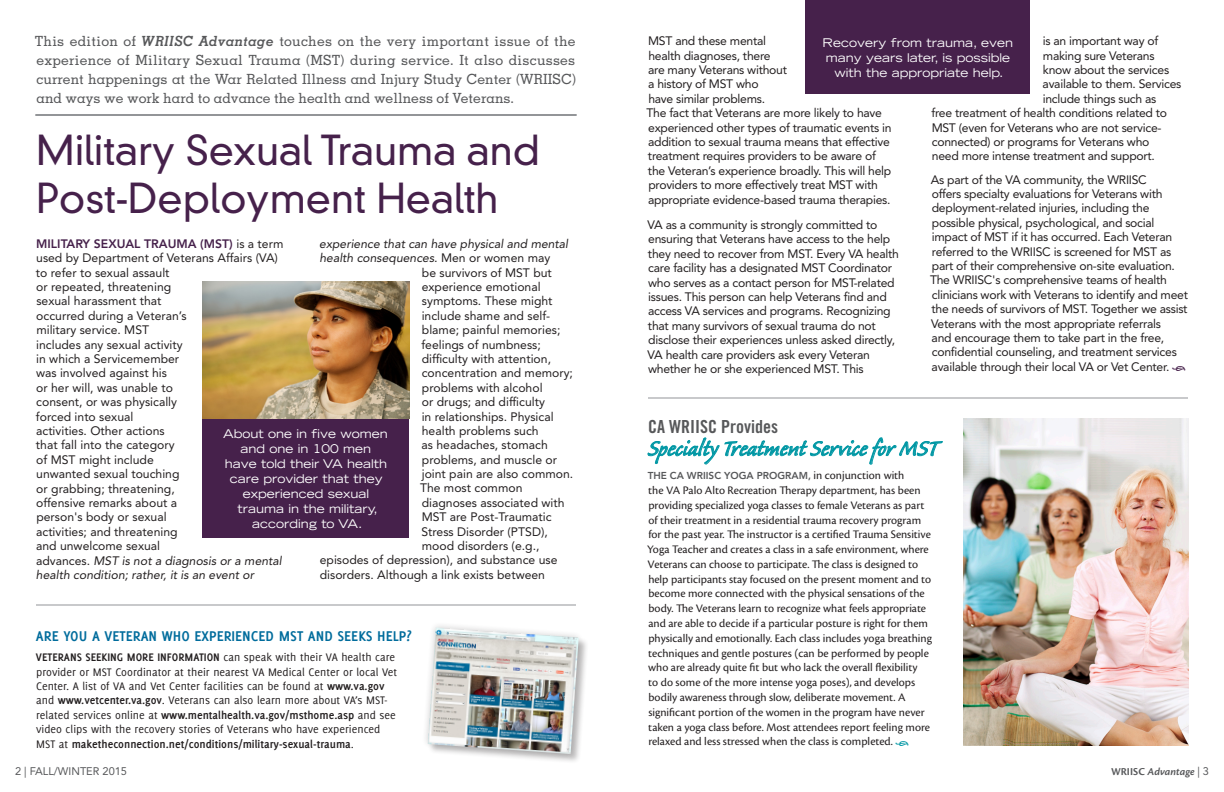
<style>
.page{position:relative;width:1224px;height:792px;background:#fff}
.page>*{position:absolute;margin:0;border:0;box-sizing:border-box;transform-origin:0 0}
.t1{font:300 40px/48px "DIN Neuzeit Grotesk Std";color:#46214b}
.t2{font:28px "Caliban Std";color:#0097a4}
.t3{font:18px "Trade Gothic LT Std Bd Cn 20";color:#57585a}
.t4{font:700 15.5px "Delicious";color:#006c9c}
.t5{font:500 14px/19px "Memphis LT Std";color:#57585a;text-align:justify}
.t6{font:12.2px/14.4px "Avenir LT Std";letter-spacing:-.02em;color:#231f20}
.t7{font:12.2px/14.4px "Avenir LT Std";color:#231f20}
.t8{font:italic 12.2px "Avenir LT Std";color:#231f20}
.t9{font:12px/14.8px "Cronos Pro";color:#231f20}
.t10{font:12px/14.4px "Delicious";color:#231f20}
.quote{font:expanded 12px/15px "Trade Gothic LT Std";color:#fff;text-align:center}
.t11{font:11px "Avenir LT Std";color:#57585a}
.t12{font:11px "Cronos Pro Semibold Capt It";color:#57585a}
.t13{font:800 10px "Avenir LT Std";color:#57585a}
.s1{font-weight:700;font-style:italic}
.s2{font-weight:800;color:#46214b}
.s3{font-style:italic}
.s4{font-style:normal}
.s5{font-weight:700}
.s6{font-family:"Cronos Pro";font-weight:600;color:#46214b}
.s7{font-family:"Cronos Pro";font-weight:400;font-size:12px;color:#231f20}
.s8{font-weight:600;color:#0097a4}
.s9{font-family:"Cronos Pro Semibold Capt"}
.s10{font-family:"Avenir LT Std"}
</style>
<div class="page">
<hr style="left:36px;top:114px;width:540px;height:2px;background:#939598">
<div style="left:202px;top:418px;width:208px;height:120px;background:#46214b"></div>
<img style="left:202px;top:281px;width:208px;height:138px">
<hr style="left:648px;top:398px;width:540px;height:1px;background:#939598">
<svg style="left:426px;top:625px;width:160px;height:136px"></svg>
<hr style="left:36px;top:604px;width:540px;height:2px;background:#939598">
<div style="left:806px;top:0;width:224px;height:93px;background:#46214b"></div>
<img style="left:428px;top:628px;width:151px;height:126px">
<svg style="left:648px;top:438px;width:295px;height:26px"></svg>
<img style="left:963px;top:418px;width:226px;height:327px">
<p class="t5" style="left:35px;top:32px;width:543px">This edition of <span class="s1">WRIISC Advantage</span> touches on the very important issue of the experience of Military Sexual Trauma (MST) during service. It also discusses current happenings at the War Related Illness and Injury Study Center (WRIISC) and ways we work hard to advance the health and wellness of Veterans.</p>
<h1 class="t1" style="left:36px;top:127px;width:505px">Military Sexual Trauma and<br>Post-Deployment Health</h1>
<p class="t7" style="left:36px;top:237px;width:249px"><span class="s2">MILITARY SEXUAL TRAUMA (MST)</span> is a term used by Department of Veterans Affairs (VA) to refer to sexual assault<br>or repeated, threatening<br>sexual harassment that<br>occurred during a Veteran’s<br>military service. MST<br>includes any sexual activity<br>in which a Servicemember<br>was involved against his<br>or her will, was unable to<br>consent, or was physically<br>forced into sexual<br>activities. Other actions<br>that fall into the category<br>of MST might include<br>unwanted sexual touching<br>or grabbing; threatening,<br>offensive remarks about a<br>person's body or sexual<br>activities; and threatening<br>and unwelcome sexual<br>advances. <span class="s3">MST is not a diagnosis or a mental health condition; rather, it is an event or</span></p>
<p class="t8" style="left:319px;top:236px;width:250px">experience that can have physical and mental</p>
<p class="t8" style="left:319px;top:251px;width:232px">health consequences. <span class="s4">Men or women may</span></p>
<p class="t7" style="left:422px;top:265px;width:131px">be survivors of MST but</p>
<p class="t7" style="left:422px;top:280px;width:120px">experience emotional</p>
<p class="t7" style="left:422px;top:294px;width:132px">symptoms. These might</p>
<p class="t7" style="left:422px;top:308px;width:130px">include shame and self-</p>
<p class="t7" style="left:422px;top:323px;width:140px">blame; painful memories;</p>
<p class="t7" style="left:421px;top:337px;width:121px">feelings of numbness;</p>
<p class="t7" style="left:422px;top:352px;width:131px">difficulty with attention,</p>
<p class="t7" style="left:422px;top:366px;width:153px">concentration and memory;</p>
<p class="t7" style="left:422px;top:380px;width:122px">problems with alcohol</p>
<p class="t7" style="left:422px;top:395px;width:125px">or drugs; and difficulty</p>
<p class="t7" style="left:422px;top:409px;width:133px">in relationships. Physical</p>
<p class="t7" style="left:422px;top:424px;width:118px">health problems such</p>
<p class="t7" style="left:422px;top:438px;width:128px">as headaches, stomach</p>
<p class="t7" style="left:422px;top:452px;width:137px">problems, and muscle or</p>
<p class="t7" style="left:422px;top:467px;width:153px">joint pain are also common.</p>
<p class="t7" style="left:420px;top:481px;width:104px">The most common</p>
<p class="t7" style="left:422px;top:496px;width:144px">diagnoses associated with</p>
<p class="t7" style="left:422px;top:510px;width:131px">MST are Post-Traumatic</p>
<p class="t7" style="left:421px;top:524px;width:128px">Stress Disorder (PTSD),</p>
<p class="t7" style="left:422px;top:539px;width:119px">mood disorders (e.g.,</p>
<p class="t7" style="left:320px;top:553px;width:239px">episodes of depression), and substance use</p>
<p class="t7" style="left:320px;top:568px;width:227px">disorders. Although a link exists between</p>
<p class="quote" style="left:223px;top:425px;width:166px">About one in five women and one in 100 men have told their VA health care provider that they experienced sexual trauma in the military, according to VA.</p>
<h1 class="t4" style="left:36px;top:627px;width:377px">ARE YOU A VETERAN WHO EXPERIENCED MST AND SEEKS HELP?</h1>
<p class="t10" style="left:36px;top:650px;width:363px"><span class="s5">VETERANS SEEKING MORE INFORMATION</span> can speak with their VA health care provider or MST Coordinator at their nearest VA Medical Center or local Vet Center. A list of VA and Vet Center facilities can be found at <span class="s5">www.va.gov </span>and <span class="s5">www.vetcenter.va.gov</span>. Veterans can also learn more about VA’s MST&shy;related services online at <span class="s5">www.mentalhealth.va.gov/msthome.asp</span> and see video clips with the recovery stories of Veterans who have experienced MST at <span class="s5">maketheconnection.net/conditions/military-sexual-trauma</span>.</p>
<p class="t6" style="left:1043px;top:34px;width:117px">is an important way of</p>
<p class="t6" style="left:1043px;top:48px;width:113px">making sure Veterans</p>
<p class="t6" style="left:1043px;top:63px;width:128px">know about the services</p>
<p class="t6" style="left:1043px;top:77px;width:140px">available to them. Services</p>
<p class="t6" style="left:1043px;top:91px;width:115px">include things such as</p>
<p class="t6" style="left:931px;top:106px;width:237px">free treatment of health conditions related to</p>
<p class="t6" style="left:932px;top:120px;width:231px">MST (even for Veterans who are not service-</p>
<p class="t6" style="left:932px;top:135px;width:219px">connected) or programs for Veterans who</p>
<p class="t6" style="left:932px;top:149px;width:225px">need more intense treatment and support.</p>
<p class="t6" style="left:930px;top:172px;width:259px">As part of the VA community, the WRIISC<br>offers specialty evaluations for Veterans with deployment-related injuries, including the possible physical, psychological, and social impact of MST if it has occurred. Each Veteran referred to the WRIISC is screened for MST as part of their comprehensive on-site evaluation.<br>The WRIISC's comprehensive teams of health clinicians work with Veterans to identify and meet the needs of survivors of MST. Together we assist Veterans with the most appropriate referrals<br>and encourage them to take part in the free, confidential counseling, and treatment services available through their local VA or Vet Center. <span class="s6">•</span></p>
<p class="t6" style="left:647px;top:34px;width:247px">MST and these mental<br>health diagnoses, there<br>are many Veterans without<br>a history of MST who<br>have similar problems.<br>The fact that Veterans are more likely to have experienced other types of traumatic events in addition to sexual trauma means that effective treatment requires providers to be aware of the Veteran’s experience broadly. This will help providers to more effectively treat MST with appropriate evidence-based trauma therapies.</p>
<p class="t6" style="left:648px;top:218px;width:253px">VA as a community is strongly committed to ensuring that Veterans have access to the help they need to recover from MST. Every VA health care facility has a designated MST Coordinator who serves as a contact person for MST-related issues. This person can help Veterans find and access VA services and programs. Recognizing that many survivors of sexual trauma do not disclose their experiences unless asked directly, VA health care providers ask every Veteran whether he or she experienced MST. This</p>
<p class="quote" style="left:823px;top:34px;width:192px">Recovery from trauma, even many years later, is possible with the appropriate help.</p>
<h1 class="t3" style="left:648px;top:415px;width:131px">CA WRIISC Provides</h1>
<h1 class="t2" style="left:648px;top:434px;width:292px">Specialty Treatment Service for MST</h1>
<p class="t13" style="left:648px;top:470px;width:258px">THE CA WRIISC YOGA PROGRAM, <span class="s7">in conjunction with</span></p>
<p class="t9" style="left:647px;top:483px;width:286px">the VA Palo Alto Recreation Therapy department, has been providing specialized yoga classes to female Veterans as part of their treatment in a residential trauma recovery program for the past year. The instructor is a certified Trauma Sensitive Yoga Teacher and creates a class in a safe environment, where Veterans can choose to participate. The class is designed to help participants stay focused on the present moment and to become more connected with the physical sensations of the body. The Veterans learn to recognize what feels appropriate and are able to decide if a particular posture is right for them physically and emotionally. Each class includes yoga breathing techniques and gentle postures (can be performed by people who are already quite fit but who lack the overall flexibility<br>to do some of the more intense yoga poses), and develops bodily awareness through slow, deliberate movement. A significant portion of the women in the program have never taken a yoga class before. Most attendees report feeling more relaxed and less stressed when the class is completed. <span class="s8">•</span></p>
<p class="t11" style="left:15px;top:764px;width:114px">2 | FALL/WINTER 2015</p>
<p class="t12" style="left:1111px;top:765px;width:99px"><span class="s9">WRIISC</span> Advantage <span class="s10">| 3</span></p>
</div>
